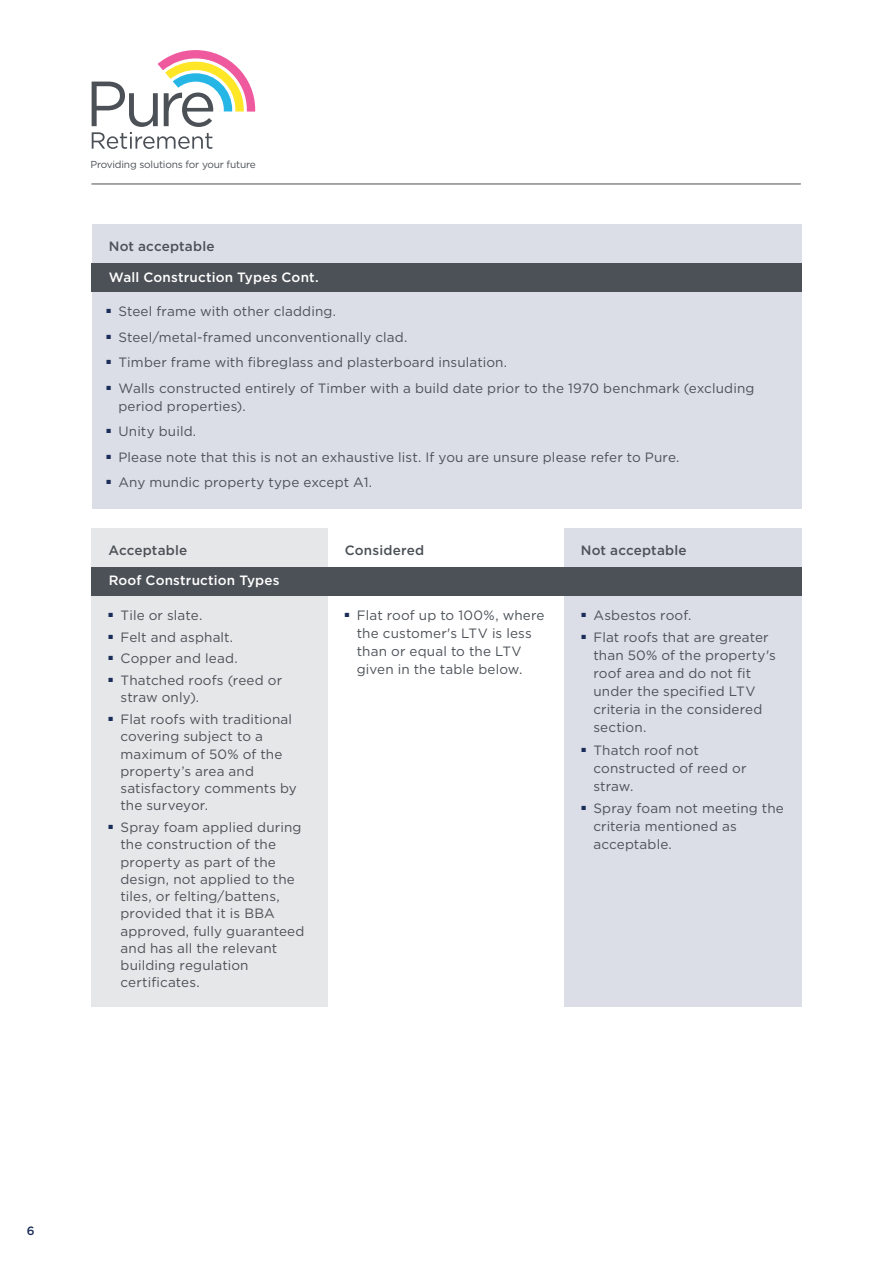
<style>
.page{position:relative;width:893px;height:1263px;background:#fff}
.page>*{position:absolute;margin:0;border:0;box-sizing:border-box;transform-origin:0 0}
.t1{font:13.5px/17.2px "Gotham";letter-spacing:.01em;color:#4c5157}
.t2{font:500 13.5px "Gotham";letter-spacing:.01em;color:#fff}
.t3{font:500 13.5px "Gotham";letter-spacing:.01em;color:#4c5157}
.t4{font:500 12px "Gotham";color:#1b2d59}
.t5{font:10.2px "Gotham";letter-spacing:-.02em;color:#4c5157}
</style>
<div class="page">
<div style="left:91px;top:528px;width:237px;height:478px;background:#e6e7e9"></div>
<div style="left:564px;top:528px;width:237px;height:478px;background:#dbdde7"></div>
<hr style="left:91px;top:184px;width:710px;height:1px;background:#4c5157">
<div style="left:92px;top:224px;width:709px;height:284px;background:#dbdde7"></div>
<div style="left:91px;top:263px;width:710px;height:29px;background:#4c5157"></div>
<div style="left:91px;top:567px;width:710px;height:28px;background:#4c5157"></div>
<svg style="left:92px;top:50px;width:163px;height:99px"></svg>
<p class="t5" style="left:90px;top:158px;width:167px">Providing solutions for your future</p>
<p class="t3" style="left:109px;top:238px;width:107px">Not acceptable</p>
<p class="t2" style="left:109px;top:268px;width:212px">Wall Construction Types Cont.</p>
<p class="t1" style="left:106px;top:303px;width:231px"><sup>■</sup> Steel frame with other cladding.</p>
<p class="t1" style="left:106px;top:328px;width:303px"><sup>■</sup> Steel/metal-framed unconventionally clad.</p>
<p class="t1" style="left:106px;top:354px;width:402px"><sup>■</sup> Timber frame with fibreglass and plasterboard insulation.</p>
<p class="t1" style="left:118px;top:379px;width:637px;line-height:18px;text-indent:-12px"><sup>■</sup> Walls constructed entirely of Timber with a build date prior to the 1970 benchmark (excluding period properties).</p>
<p class="t1" style="left:106px;top:423px;width:91px"><sup>■</sup> Unity build.</p>
<p class="t1" style="left:106px;top:448px;width:575px"><sup>■</sup> Please note that this is not an exhaustive list. If you are unsure please refer to Pure.</p>
<p class="t1" style="left:106px;top:474px;width:267px"><sup>■</sup> Any mundic property type except A1.</p>
<p class="t3" style="left:108px;top:541px;width:80px">Acceptable</p>
<p class="t3" style="left:345px;top:541px;width:81px">Considered</p>
<p class="t3" style="left:581px;top:541px;width:107px">Not acceptable</p>
<p class="t2" style="left:109px;top:572px;width:172px">Roof Construction Types</p>
<p class="t1" style="left:108px;top:606px;width:95px"><sup>■</sup> Tile or slate.</p>
<p class="t1" style="left:108px;top:628px;width:126px"><sup>■</sup> Felt and asphalt.</p>
<p class="t1" style="left:108px;top:650px;width:131px"><sup>■</sup> Copper and lead.</p>
<p class="t1" style="left:120px;top:671px;width:163px;text-indent:-12px"><sup>■</sup> Thatched roofs (reed or straw only).</p>
<p class="t1" style="left:120px;top:710px;width:178px;text-indent:-12px"><sup>■</sup> Flat roofs with traditional covering subject to a maximum of 50% of the property’s area and satisfactory comments by the surveyor.</p>
<p class="t1" style="left:120px;top:818px;width:185px;text-indent:-12px"><sup>■</sup> Spray foam applied during the construction of the property as part of the design, not applied to the tiles, or felting/battens, provided that it is BBA approved, fully guaranteed and has all the relevant building regulation certificates.</p>
<p class="t1" style="left:357px;top:606px;width:189px;line-height:18px;text-indent:-12px"><sup>■</sup> Flat roof up to 100%, where the customer's LTV is less than or equal to the LTV given in the table below.</p>
<p class="t1" style="left:581px;top:606px;width:111px"><sup>■</sup> Asbestos roof.</p>
<p class="t1" style="left:593px;top:628px;width:184px;line-height:18px;text-indent:-12px"><sup>■</sup> Flat roofs that are greater than 50% of the property's roof area and do not fit under the specified LTV criteria in the considered section.</p>
<p class="t1" style="left:593px;top:741px;width:155px;line-height:18px;text-indent:-12px"><sup>■</sup> Thatch roof not constructed of reed or straw.</p>
<p class="t1" style="left:593px;top:799px;width:192px;line-height:18px;text-indent:-12px"><sup>■</sup> Spray foam not meeting the criteria mentioned as acceptable.</p>
<p class="t4" style="left:27px;top:1223px;width:9px">6</p>
</div>
